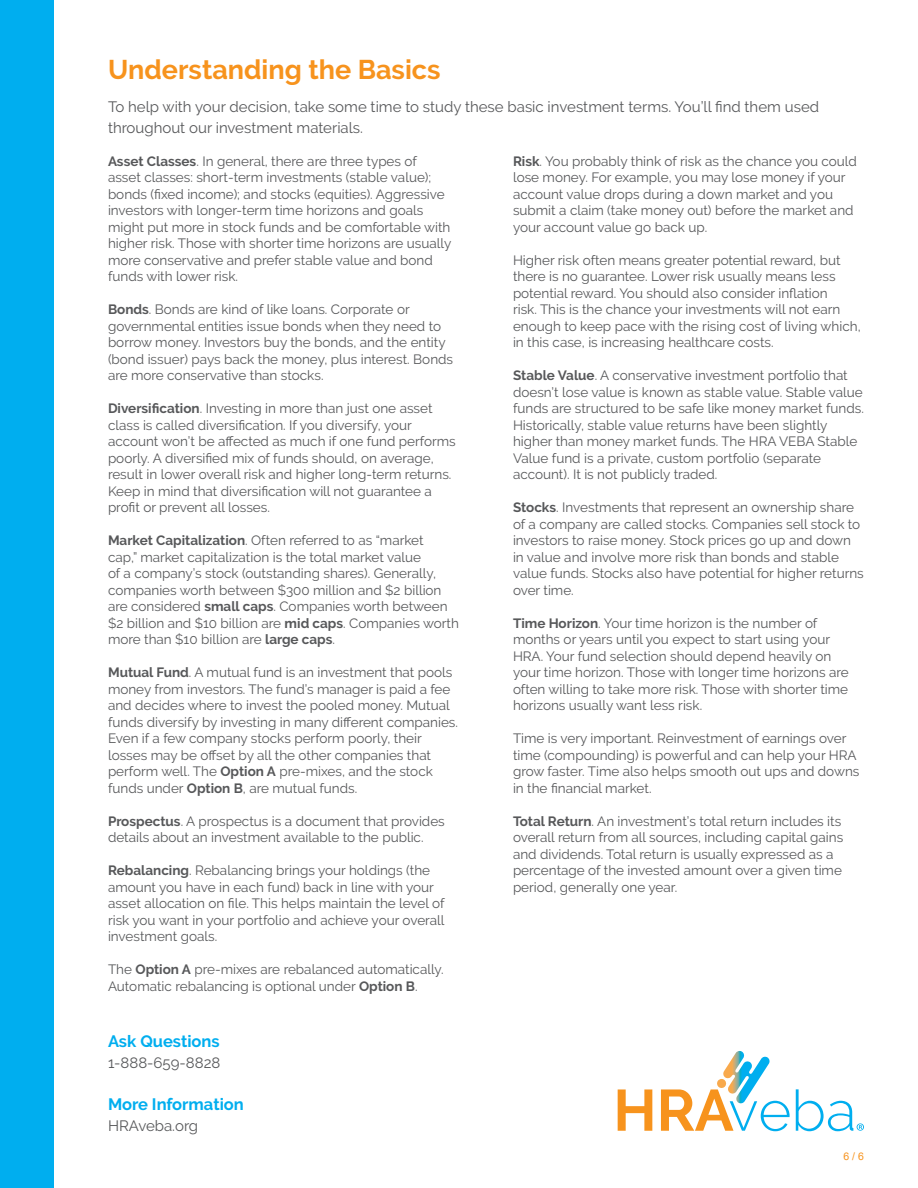
<style>
.page{position:relative;width:918px;height:1188px;background:#fff}
.page>*{position:absolute;margin:0;border:0;box-sizing:border-box;transform-origin:0 0}
.t1{font:700 27px "Raleway";color:#f7931d}
.t2{font:700 16.5px "Raleway";color:#00aeef}
.t3{font:15px/21px "Raleway";color:#57585a}
.t4{font:13.5px/16.5px "Raleway";color:#57585a}
.t5{font:10.5px "Arial";color:#f7931d}
.s1{font-weight:700}
</style>
<div class="page">
<div style="left:0;top:0;width:54px;height:1188px;background:#00aeef"></div>
<svg style="left:618px;top:1089px;width:34px;height:42px"></svg>
<svg style="left:661px;top:1051px;width:129px;height:80px"></svg>
<svg style="left:796px;top:1089px;width:68px;height:42px"></svg>
<p class="t1" style="left:108px;top:54px;width:334px">Understanding the Basics</p>
<p class="t3" style="left:108px;top:96px;width:713px">To help with your decision, take some time to study these basic investment terms. You’ll find them used throughout our investment materials.</p>
<p class="t4" style="left:108px;top:153px;width:345px"><span class="s1">Asset Classes</span>. In general, there are three types of asset classes: short-term investments (stable value); bonds (fixed income); and stocks (equities). Aggressive investors with longer-term time horizons and goals might put more in stock funds and be comfortable with higher risk. Those with shorter time horizons are usually more conservative and prefer stable value and bond funds with lower risk.</p>
<p class="t4" style="left:108px;top:301px;width:347px"><span class="s1">Bonds</span>. Bonds are kind of like loans. Corporate or governmental entities issue bonds when they need to borrow money. Investors buy the bonds, and the entity (bond issuer) pays back the money, plus interest. Bonds are more conservative than stocks.</p>
<p class="t4" style="left:108px;top:400px;width:349px"><span class="s1">Diversification</span>. Investing in more than just one asset class is called diversification. If you diversify, your account won’t be affected as much if one fund performs poorly. A diversified mix of funds should, on average, result in lower overall risk and higher long-term returns.<br>Keep in mind that diversification will not guarantee a profit or prevent all losses.</p>
<p class="t4" style="left:108px;top:532px;width:352px"><span class="s1">Market Capitalization</span>. Often referred to as “market<br>cap,” market capitalization is the total market value<br>of a company’s stock (outstanding shares). Generally, companies worth between $300 million and $2 billion are considered <span class="s1">small caps</span>. Companies worth between $2 billion and $10 billion are <span class="s1">mid caps</span>. Companies worth more than $10 billion are <span class="s1">large caps</span>.</p>
<p class="t4" style="left:108px;top:664px;width:352px"><span class="s1">Mutual Fund</span>. A mutual fund is an investment that pools money from investors. The fund’s manager is paid a fee and decides where to invest the pooled money. Mutual funds diversify by investing in many different companies.<br>Even if a few company stocks perform poorly, their losses may be offset by all the other companies that perform well. The <span class="s1">Option A</span> pre-mixes, and the stock funds under <span class="s1">Option B</span>, are mutual funds.</p>
<p class="t4" style="left:108px;top:813px;width:338px"><span class="s1">Prospectus</span>. A prospectus is a document that provides details about an investment available to the public.</p>
<p class="t4" style="left:108px;top:862px;width:338px"><span class="s1">Rebalancing</span>. Rebalancing brings your holdings (the amount you have in each fund) back in line with your asset allocation on file. This helps maintain the level of risk you want in your portfolio and achieve your overall investment goals.</p>
<p class="t4" style="left:108px;top:961px;width:337px">The <span class="s1">Option A</span> pre-mixes are rebalanced automatically.<br>Automatic rebalancing is optional under <span class="s1">Option B</span>.</p>
<p class="t4" style="left:513px;top:153px;width:346px"><span class="s1">Risk</span>. You probably think of risk as the chance you could lose money. For example, you may lose money if your account value drops during a down market and you submit a claim (take money out) before the market and your account value go back up.</p>
<p class="t4" style="left:513px;top:252px;width:349px">Higher risk often means greater potential reward, but there is no guarantee. Lower risk usually means less potential reward. You should also consider inflation<br>risk. This is the chance your investments will not earn enough to keep pace with the rising cost of living which, in this case, is increasing healthcare costs.</p>
<p class="t4" style="left:513px;top:367px;width:352px"><span class="s1">Stable Value</span>. A conservative investment portfolio that doesn’t lose value is known as stable value. Stable value funds are structured to be safe like money market funds.<br>Historically, stable value returns have been slightly higher than money market funds. The HRA VEBA Stable Value fund is a private, custom portfolio (separate account). It is not publicly traded.</p>
<p class="t4" style="left:513px;top:499px;width:352px"><span class="s1">Stocks</span>. Investments that represent an ownership share of a company are called stocks. Companies sell stock to investors to raise money. Stock prices go up and down in value and involve more risk than bonds and stable value funds. Stocks also have potential for higher returns over time.</p>
<p class="t4" style="left:513px;top:615px;width:337px"><span class="s1">Time Horizon</span>. Your time horizon is the number of months or years until you expect to start using your HRA. Your fund selection should depend heavily on your time horizon. Those with longer time horizons are often willing to take more risk. Those with shorter time horizons usually want less risk.</p>
<p class="t4" style="left:513px;top:730px;width:348px">Time is very important. Reinvestment of earnings over time (compounding) is powerful and can help your HRA grow faster. Time also helps smooth out ups and downs in the financial market.</p>
<p class="t4" style="left:513px;top:813px;width:332px"><span class="s1">Total Return</span>. An investment’s total return includes its overall return from all sources, including capital gains and dividends. Total return is usually expressed as a percentage of the invested amount over a given time period, generally one year.</p>
<p class="t2" style="left:108px;top:1032px;width:113px">Ask Questions</p>
<p class="t3" style="left:108px;top:1052px;width:114px">1-888-659-8828</p>
<p class="t2" style="left:108px;top:1095px;width:137px">More Information</p>
<p class="t3" style="left:108px;top:1115px;width:92px">HRAveba.org</p>
<p class="t5" style="left:844px;top:1149px;width:22px">6 / 6</p>
</div>
